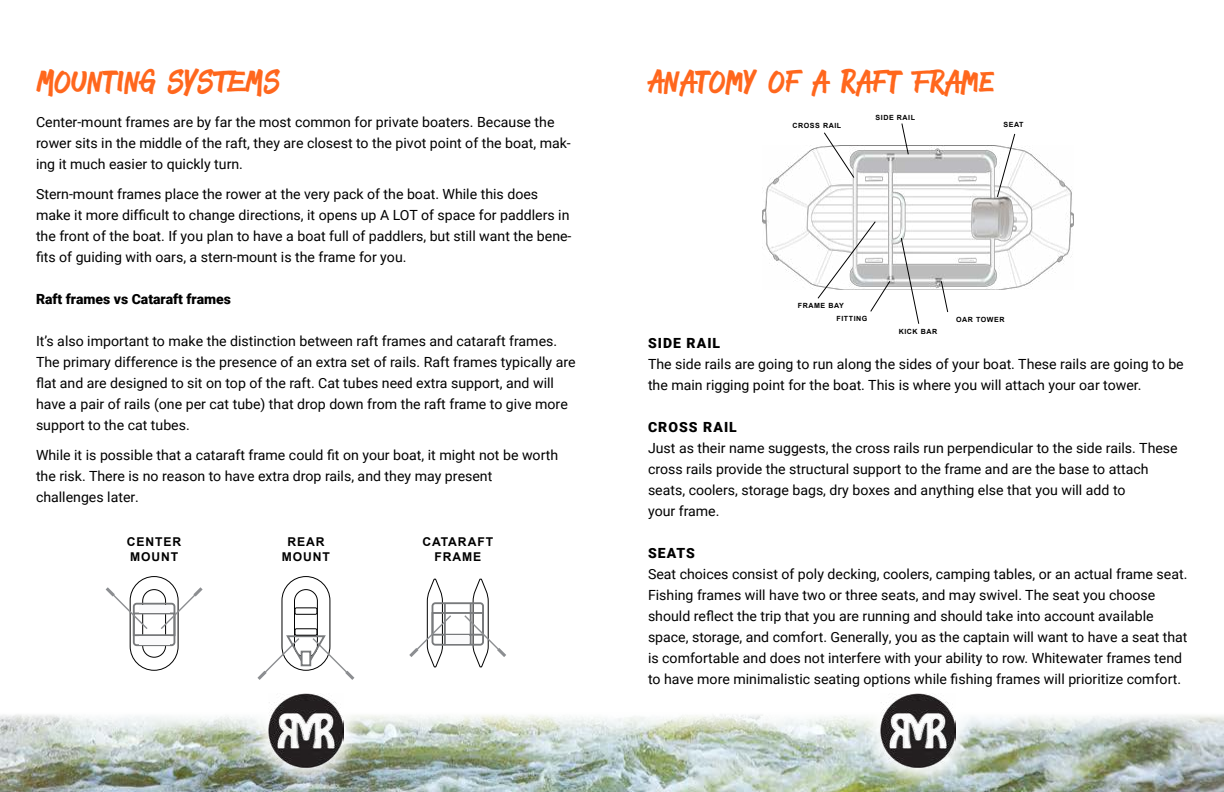
<style>
.page{position:relative;width:1224px;height:792px;background:#fff}
.page>*{position:absolute;margin:0;border:0;box-sizing:border-box;transform-origin:0 0}
.t1{font:39px "Sweet Sucker Punch";color:#ff671d}
.t2{font:14px/21px "Roboto";color:#000}
.t3{font:900 14px "Roboto";color:#000}
.t4{font:900 14px "Roboto";letter-spacing:.075em;color:#000}
.t5{font:700 12.1px/14.6px "Arial";letter-spacing:.075em;color:#000;text-align:center}
.t6{font:700 7.1px/12.5px "Arial";letter-spacing:.075em;color:#000}
</style>
<div class="page">
<img style="left:0;top:714px;width:1224px;height:78px">
<div style="left:244px;top:670px;width:123px;height:122px;background:#fff;opacity:.95"></div>
<img style="left:269px;top:693px;width:74px;height:75px">
<div style="left:857px;top:670px;width:122px;height:122px;background:#fff;opacity:.95"></div>
<img style="left:881px;top:693px;width:74px;height:75px">
<img style="left:762px;top:146px;width:312px;height:143px">
<svg style="left:902px;top:123px;width:7px;height:32px"></svg>
<svg style="left:941px;top:281px;width:7px;height:31px"></svg>
<svg style="left:901px;top:238px;width:18px;height:86px"></svg>
<svg style="left:997px;top:134px;width:18px;height:63px"></svg>
<svg style="left:824px;top:132px;width:30px;height:46px"></svg>
<svg style="left:818px;top:221px;width:72px;height:91px"></svg>
<div style="left:282px;top:576px;width:48px;height:95px;border:1px solid #000;border-radius:24px"></div>
<div style="left:294px;top:589px;width:24px;height:68px;border:1px solid #000;border-radius:11px"></div>
<svg style="left:257px;top:634px;width:97px;height:46px"></svg>
<div style="left:302px;top:652px;width:8px;height:13px;background:#fff"></div>
<div style="left:301px;top:651px;width:10px;height:15px;border:2px solid #787a7c"></div>
<div style="left:295px;top:608px;width:22px;height:7px;border:1px solid #000"></div>
<div style="left:295px;top:629px;width:22px;height:6px;border:1px solid #000"></div>
<div style="left:130px;top:576px;width:48px;height:95px;border:1px solid #000;border-radius:24px"></div>
<div style="left:142px;top:589px;width:24px;height:68px;border:1px solid #000;border-radius:11px"></div>
<div style="left:133px;top:603px;width:42px;height:43px;border:2px solid #787a7c;border-radius:3px"></div>
<div style="left:133px;top:613px;width:42px;height:23px;border:2px solid #787a7c"></div>
<div style="left:139px;top:636px;width:30px;height:8px;background:#fafafb"></div>
<div style="left:139px;top:605px;width:30px;height:7px;background:#fafafb"></div>
<svg style="left:159px;top:587px;width:44px;height:44px"></svg>
<svg style="left:106px;top:587px;width:43px;height:44px"></svg>
<div style="left:432px;top:602px;width:52px;height:44px;border:2px solid #787a7c;border-radius:3px"></div>
<div style="left:432px;top:612px;width:52px;height:24px;border:2px solid #787a7c"></div>
<div style="left:445px;top:636px;width:24px;height:8px;background:#fafafb"></div>
<svg style="left:409px;top:578px;width:44px;height:90px"></svg>
<svg style="left:463px;top:578px;width:43px;height:90px"></svg>
<h1 class="t1" style="left:36px;top:56px;width:245px">MOUNTING SYSTEMS</h1>
<h1 class="t1" style="left:648px;top:56px;width:348px">ANATOMY OF A RAFT FRAME</h1>
<p class="t2" style="left:36px;top:111px;width:536px">Center-mount frames are by far the most common for private boaters. Because the rower sits in the middle of the raft, they are closest to the pivot point of the boat, mak&shy;ing it much easier to quickly turn.</p>
<p class="t2" style="left:36px;top:183px;width:537px">Stern-mount frames place the rower at the very pack of the boat. While this does make it more difficult to change directions, it opens up A LOT of space for paddlers in the front of the boat. If you plan to have a boat full of paddlers, but still want the bene&shy;fits of guiding with oars, a stern-mount is the frame for you.</p>
<p class="t3" style="left:36px;top:289px;width:196px">Raft frames vs Cataraft frames</p>
<p class="t2" style="left:36px;top:330px;width:541px">It’s also important to make the distinction between raft frames and cataraft frames.<br>The primary difference is the presence of an extra set of rails. Raft frames typically are flat and are designed to sit on top of the raft. Cat tubes need extra support, and will have a pair of rails (one per cat tube) that drop down from the raft frame to give more support to the cat tubes.</p>
<p class="t2" style="left:36px;top:444px;width:524px">While it is possible that a cataraft frame could fit on your boat, it might not be worth the risk. There is no reason to have extra drop rails, and they may present challenges later.</p>
<p class="t6" style="left:876px;top:112px;width:41px">SIDE RAIL</p>
<p class="t6" style="left:793px;top:120px;width:50px">CROSS RAIL</p>
<p class="t6" style="left:1004px;top:118px;width:22px">SEAT</p>
<p class="t6" style="left:837px;top:300px;width:32px;text-indent:-39px">FRAME BAY<br>FITTING</p>
<p class="t6" style="left:956px;top:313px;width:50px">OAR TOWER</p>
<p class="t6" style="left:899px;top:325px;width:40px">KICK BAR</p>
<p class="t4" style="left:648px;top:333px;width:74px">SIDE RAIL</p>
<p class="t2" style="left:648px;top:353px;width:537px">The side rails are going to run along the sides of your boat. These rails are going to be the main rigging point for the boat. This is where you will attach your oar tower.</p>
<p class="t4" style="left:648px;top:417px;width:90px">CROSS RAIL</p>
<p class="t2" style="left:648px;top:437px;width:531px">Just as their name suggests, the cross rails run perpendicular to the side rails. These cross rails provide the structural support to the frame and are the base to attach seats, coolers, storage bags, dry boxes and anything else that you will add to<br>your frame.</p>
<p class="t3" style="left:648px;top:543px;width:48px">SEATS</p>
<p class="t2" style="left:648px;top:563px;width:541px">Seat choices consist of poly decking, coolers, camping tables, or an actual frame seat.<br>Fishing frames will have two or three seats, and may swivel. The seat you choose should reflect the trip that you are running and should take into account available space, storage, and comfort. Generally, you as the captain will want to have a seat that is comfortable and does not interfere with your ability to row. Whitewater frames tend to have more minimalistic seating options while fishing frames will prioritize comfort.</p>
<p class="t5" style="left:127px;top:535px;width:56px;text-align:left">CENTER<br>MOUNT</p>
<p class="t5" style="left:422px;top:535px;width:72px">CATARAFT<br>FRAME</p>
<p class="t5" style="left:282px;top:535px;width:50px">REAR<br>MOUNT</p>
</div>
